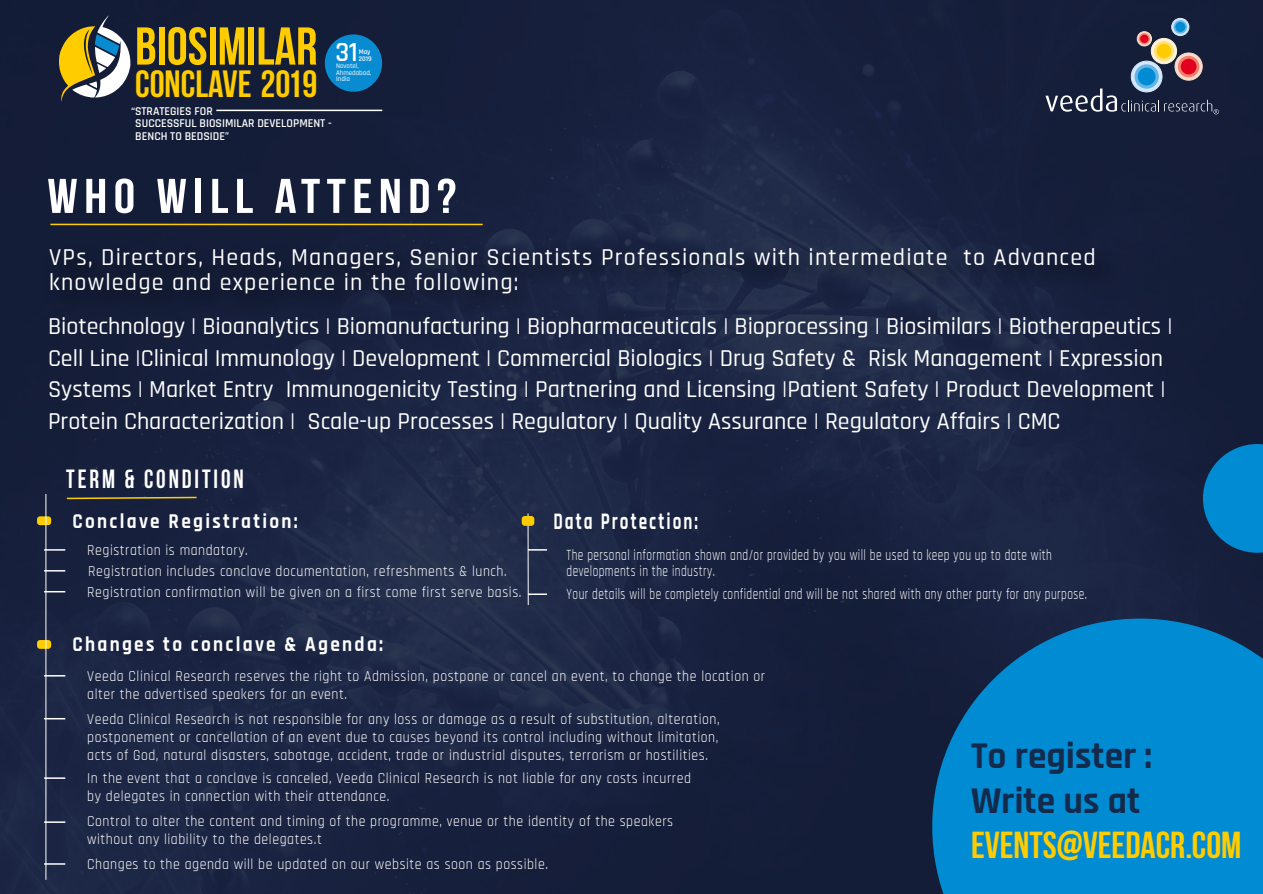
<style>
.page{position:relative;width:1263px;height:894px;background:#fff}
.page>*{position:absolute;margin:0;border:0;box-sizing:border-box;transform-origin:0 0}
.t1{font:700 53.1px "Bebas Neue";color:#fc0}
.t2{font:700 48.6px "Bebas Neue";letter-spacing:.12em;color:#fff;scale:1.11 1}
.t3{font:700 37.8px "Bebas Neue";color:#fc0}
.t4{font:700 37.5px/44.8px "Rajdhani";color:rgb(22 32 61/.9)}
.t5{font:700 37.5px "Bebas Neue";color:#fc0}
.t6{font:600 27.45px "Rajdhani";color:#fff}
.t7{font:700 26.25px "Bebas Neue";letter-spacing:.12em;color:#fff;scale:.92 1}
.t8{font:500 24px/31.5px "Rajdhani";color:#fff}
.t9{font:500 24px/25.5px "Rajdhani";letter-spacing:.05em;color:#fff}
.t10{font:700 23.4px "Rajdhani";letter-spacing:.12em;color:#fff;scale:.73 1}
.t11{font:700 20.85px "Rajdhani";letter-spacing:.12em;color:#fff;scale:.92 1}
.t12{font:15.45px/16px "Rajdhani";letter-spacing:.04em;color:#fff;scale:.73 1}
.t13{font:15px/18px "Rajdhani";letter-spacing:.04em;color:#fff;scale:.92 1}
.t14{font:600 11.85px/12.8px "Rajdhani";color:#fff}
.t15{font:500 6.9px/6.8px "Rajdhani";color:#fff}
.t16{font:600 6.9px/6.8px "Rajdhani";color:#fff}
</style>
<div class="page">
<div style="left:0;top:0;width:1263px;height:893px;background:#16203d"></div>
<svg style="left:1045px;top:88px;width:173px;height:26px"></svg>
<svg style="left:1175px;top:53px;width:27px;height:27px"></svg>
<div style="left:1175px;top:53px;width:27px;height:27px;border:1px solid #fbd9cd;border-radius:50%"></div>
<svg style="left:1177px;top:56px;width:22px;height:21px"></svg>
<div style="left:1180px;top:59px;width:16px;height:15px;background:#e3001f;border-radius:50%"></div>
<div style="left:1137px;top:32px;width:14px;height:14px;border:1px solid #fbd9cd;border-radius:50%"></div>
<svg style="left:1138px;top:33px;width:12px;height:11px"></svg>
<div style="left:1140px;top:35px;width:8px;height:8px;background:#e3001f;border-radius:50%"></div>
<div style="left:1131px;top:61px;width:31px;height:31px;background:#d3e7f8;border-radius:50%"></div>
<div style="left:1131px;top:61px;width:31px;height:31px;border:1px solid #d3e7f8;border-radius:50%"></div>
<svg style="left:1134px;top:64px;width:24px;height:25px"></svg>
<div style="left:1137px;top:68px;width:18px;height:17px;background:#008bd2;border-radius:50%"></div>
<svg style="left:1151px;top:38px;width:25px;height:26px"></svg>
<div style="left:1151px;top:38px;width:25px;height:26px;border:1px solid #fff4d8;border-radius:50%"></div>
<svg style="left:1154px;top:41px;width:19px;height:20px"></svg>
<div style="left:1156px;top:44px;width:15px;height:14px;background:#fc0;border-radius:50%"></div>
<svg style="left:1171px;top:18px;width:17px;height:18px"></svg>
<div style="left:1171px;top:18px;width:18px;height:18px;border:1px solid #d3e7f8;border-radius:50%"></div>
<svg style="left:1173px;top:20px;width:14px;height:14px"></svg>
<div style="left:1175px;top:22px;width:10px;height:10px;background:#008bd2;border-radius:50%"></div>
<div style="left:325px;top:34px;width:57px;height:58px;background:#088bd0;border-radius:50%"></div>
<hr style="left:216px;top:110px;width:166px;height:1px;background:#fff">
<svg style="left:59px;top:15px;width:71px;height:87px"></svg>
<svg style="left:932px;top:618px;width:331px;height:275px;background:#027dbf"></svg>
<svg style="left:1203px;top:444px;width:60px;height:108px"></svg>
<hr style="left:50px;top:223px;width:433px;height:2px;background:#fc0">
<img style="left:61px;top:232px;width:1036px;height:100px">
<svg style="left:66px;top:495px;width:131px;height:4px"></svg>
<div style="left:37px;top:516px;width:14px;height:9px;background:#fc0;border-radius:3px"></div>
<div style="left:37px;top:639px;width:14px;height:9px;background:#fc0;border-radius:3px"></div>
<svg style="left:44px;top:549px;width:21px;height:1px"></svg>
<svg style="left:44px;top:570px;width:21px;height:1px"></svg>
<hr style="left:44px;top:590px;width:21px;height:2px;background:#fff">
<hr style="left:44px;top:674px;width:21px;height:2px;background:#fff">
<hr style="left:44px;top:717px;width:21px;height:2px;background:#fff">
<svg style="left:44px;top:777px;width:21px;height:1px"></svg>
<svg style="left:44px;top:821px;width:21px;height:1px"></svg>
<hr style="left:44px;top:862px;width:21px;height:2px;background:#fff">
<hr style="left:528px;top:513px;width:1px;height:91px;background:#fff">
<div style="left:522px;top:515px;width:12px;height:10px;background:#fc0;border-radius:3px"></div>
<svg style="left:528px;top:549px;width:19px;height:1px"></svg>
<svg style="left:528px;top:593px;width:19px;height:1px"></svg>
<hr style="left:46px;top:494px;width:1px;height:385px;background:#fff">
<h1 class="t1" style="left:135px;top:17px;width:184px">BIOSIMILAR</h1>
<h3 class="t3" style="left:135px;top:63px;width:184px">CONCLAVE 2019</h3>
<h3 class="t6" style="left:335px;top:36px;width:24px">31</h3>
<p class="t16" style="left:359px;top:48px;width:14px">May<br>2019</p>
<p class="t15" style="left:336px;top:63px;width:37px">Novotel,<br>Ahmedabad,<br>India</p>
<p class="t14" style="left:135px;top:105px;width:198px;text-indent:-4px">“STRATEGIES FOR<br>SUCCESSFUL BIOSIMILAR DEVELOPMENT -<br>BENCH TO BEDSIDE”</p>
<h2 class="t2" style="left:47px;top:169px;width:370px">WHO WILL ATTEND?</h2>
<h3 class="t9" style="left:49px;top:245px;width:1047px">VPs, Directors, Heads, Managers, Senior Scientists Professionals with intermediate to Advanced knowledge and experience in the following:</h3>
<p class="t8" style="left:48px;top:311px;width:1126px">Biotechnology | Bioanalytics | Biomanufacturing | Biopharmaceuticals | Bioprocessing | Biosimilars | Biotherapeutics | Cell Line |Clinical Immunology | Development | Commercial Biologics | Drug Safety &amp; Risk Management | Expression Systems | Market Entry Immunogenicity Testing | Partnering and Licensing |Patient Safety | Product Development | Protein Characterization | Scale-up Processes | Regulatory | Quality Assurance | Regulatory Affairs | CMC</p>
<h3 class="t7" style="left:66px;top:464px;width:194px">TERM &amp; CONDITION</h3>
<h3 class="t11" style="left:72px;top:508px;width:246px">Conclave Registration:</h3>
<p class="t13" style="left:87px;top:541px;width:176px">Registration is mandatory.</p>
<p class="t13" style="left:87px;top:560px;width:473px;line-height:21px">Registration includes conclave documentation, refreshments &amp; lunch.<br>Registration confirmation will be given on a first come first serve basis.</p>
<h3 class="t11" style="left:72px;top:631px;width:339px">Changes to conclave &amp; Agenda:</h3>
<h3 class="t10" style="left:553px;top:506px;width:200px">Data Protection:</h3>
<p class="t12" style="left:566px;top:547px;width:666px">The personal information shown and/or provided by you will be used to keep you up to date with developments in the industry.</p>
<p class="t12" style="left:566px;top:586px;width:714px">Your details will be completely confidential and will be not shared with any other party for any purpose.</p>
<p class="t13" style="left:87px;top:667px;width:738px">Veeda Clinical Research reserves the right to Admission, postpone or cancel an event, to change the location or alter the advertised speakers for an event.</p>
<p class="t13" style="left:87px;top:710px;width:689px;text-align:justify">Veeda Clinical Research is not responsible for any loss or damage as a result of substitution, alteration, postponement or cancellation of an event due to causes beyond its control including without limitation, acts of God, natural disasters, sabotage, accident, trade or industrial disputes, terrorism or hostilities.</p>
<p class="t13" style="left:87px;top:769px;width:658px">In the event that a conclave is canceled, Veeda Clinical Research is not liable for any costs incurred by delegates in connection with their attendance.</p>
<p class="t13" style="left:87px;top:812px;width:638px">Control to alter the content and timing of the programme, venue or the identity of the speakers without any liability to the delegates.t</p>
<p class="t13" style="left:87px;top:855px;width:502px">Changes to the agenda will be updated on our website as soon as possible.</p>
<h3 class="t4" style="left:971px;top:734px;width:183px">To register :<br>Write us at</h3>
<h3 class="t5" style="left:971px;top:824px;width:272px">EVENTS@VEEDACR.COM</h3>
</div>
